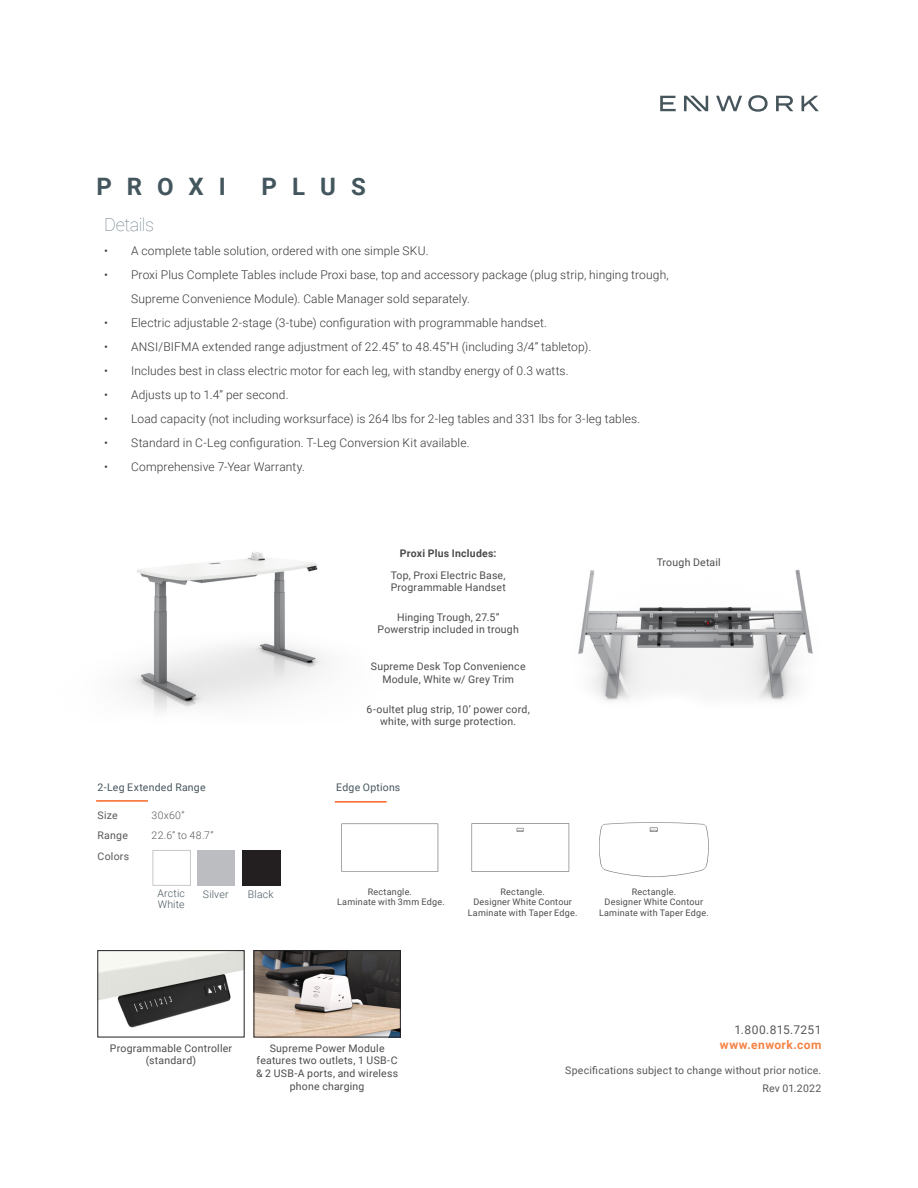
<style>
.page{position:relative;width:918px;height:1188px;background:#fff}
.page>*{position:absolute;margin:0;border:0;box-sizing:border-box;transform-origin:0 0}
.t1{font:700 24px "Roboto";letter-spacing:.625em;color:#43555d}
.t2{font:100 18px "Roboto";letter-spacing:-.025em;color:#667a85}
.t3{font:300 12px/24px "Roboto";letter-spacing:.01em;color:#373636}
.t4{font:12px/15px "Roboto";letter-spacing:.025em;color:#57585a;text-align:right}
.t5{font:10.5px/12.6px "Roboto";letter-spacing:.02em;color:#4b4c4d;text-align:center}
.t6{font:10.5px "Roboto";letter-spacing:.02em;color:#57585a}
.t7{font:10.5px "Roboto";letter-spacing:.02em;color:#46555d}
.t8{font:300 10.5px/10.5px "Roboto";letter-spacing:.015em;color:#46555d}
.t9{font:300 10.5px "Roboto";letter-spacing:.03em;color:#57585a}
.t10{font:700 10.5px "Roboto";letter-spacing:.02em;color:#4b4c4d}
.t11{font:9px/10.8px "Roboto";letter-spacing:.025em;color:#4b4c4d;text-align:center}
.s1{font-weight:700;color:#f58345}
</style>
<div class="page">
<img style="left:124px;top:552px;width:202px;height:160px">
<svg style="left:716px;top:96px;width:26px;height:15px"></svg>
<svg style="left:748px;top:95px;width:20px;height:17px"></svg>
<svg style="left:776px;top:96px;width:17px;height:15px"></svg>
<svg style="left:802px;top:96px;width:17px;height:15px"></svg>
<svg style="left:660px;top:96px;width:16px;height:15px"></svg>
<svg style="left:684px;top:96px;width:24px;height:15px"></svg>
<hr style="left:96px;top:800px;width:52px;height:2px;background:#f76523">
<hr style="left:335px;top:801px;width:52px;height:2px;background:#f76523">
<img style="left:100px;top:952px;width:142px;height:76px">
<div style="left:98px;top:950px;width:146px;height:87px;border:1px solid #231f20"></div>
<img style="left:256px;top:952px;width:143px;height:83px">
<div style="left:254px;top:950px;width:147px;height:87px;border:1px solid #231f20"></div>
<img style="left:578px;top:570px;width:235px;height:131px">
<div style="left:153px;top:850px;width:38px;height:36px;border:1px solid #c7c8ca"></div>
<img style="left:242px;top:850px;width:38px;height:36px">
<img style="left:341px;top:823px;width:98px;height:49px">
<img style="left:471px;top:823px;width:99px;height:49px">
<img style="left:599px;top:822px;width:110px;height:55px">
<p class="t1" style="left:96px;top:170px;width:131px">PROXI</p>
<p class="t1" style="left:262px;top:170px;width:106px">PLUS</p>
<p class="t2" style="left:104px;top:212px;width:52px">Details</p>
<p class="t3" style="left:104px;top:238px;width:326px">• A complete table solution, ordered with one simple SKU.</p>
<p class="t3" style="left:131px;top:262px;width:539px;text-indent:-27px">• Proxi Plus Complete Tables include Proxi base, top and accessory package (plug strip, hinging trough,<br>Supreme Convenience Module). Cable Manager sold separately.</p>
<p class="t3" style="left:104px;top:310px;width:444px">• Electric adjustable 2-stage (3-tube) configuration with programmable handset.</p>
<p class="t3" style="left:104px;top:334px;width:489px">• ANSI/BIFMA extended range adjustment of 22.45” to 48.45”H (including 3/4” tabletop).</p>
<p class="t3" style="left:104px;top:358px;width:466px">• Includes best in class electric motor for each leg, with standby energy of 0.3 watts.</p>
<p class="t3" style="left:104px;top:382px;width:186px">• Adjusts up to 1.4” per second.</p>
<p class="t3" style="left:104px;top:406px;width:538px">• Load capacity (not including worksurface) is 264 lbs for 2-leg tables and 331 lbs for 3-leg tables.</p>
<p class="t3" style="left:104px;top:430px;width:367px">• Standard in C-Leg configuration. T-Leg Conversion Kit available.</p>
<p class="t3" style="left:104px;top:454px;width:202px">• Comprehensive 7-Year Warranty.</p>
<p class="t7" style="left:98px;top:780px;width:110px">2-Leg Extended Range</p>
<p class="t6" style="left:98px;top:808px;width:22px">Size</p>
<p class="t9" style="left:152px;top:808px;width:34px">30x60”</p>
<p class="t6" style="left:98px;top:828px;width:32px">Range</p>
<p class="t9" style="left:152px;top:828px;width:64px">22.6” to 48.7”</p>
<p class="t6" style="left:98px;top:848px;width:33px">Colors</p>
<p class="t10" style="left:400px;top:546px;width:98px">Proxi Plus Includes:</p>
<p class="t5" style="left:391px;top:568px;width:116px">Top, Proxi Electric Base,</p>
<p class="t5" style="left:391px;top:581px;width:117px">Programmable Handset</p>
<p class="t5" style="left:397px;top:610px;width:104px">Hinging Trough, 27.5”</p>
<p class="t5" style="left:378px;top:623px;width:143px">Powerstrip included in trough</p>
<p class="t5" style="left:371px;top:660px;width:156px">Supreme Desk Top Convenience<br>Module, White w/ Grey Trim</p>
<p class="t5" style="left:367px;top:702px;width:165px">6-oultet plug strip, 10’ power cord, white, with surge protection.</p>
<p class="t7" style="left:336px;top:780px;width:66px">Edge Options</p>
<p class="t5" style="left:657px;top:556px;width:65px">Trough Detail</p>
<p class="t8" style="left:157px;top:888px;width:29px">Arctic<br>White</p>
<p class="t8" style="left:203px;top:888px;width:27px">Silver</p>
<p class="t8" style="left:248px;top:888px;width:27px">Black</p>
<p class="t11" style="left:632px;top:886px;width:46px">Rectangle.</p>
<p class="t11" style="left:368px;top:886px;width:46px">Rectangle.</p>
<p class="t11" style="left:337px;top:896px;width:109px">Laminate with 3mm Edge.</p>
<p class="t11" style="left:501px;top:886px;width:46px">Rectangle.</p>
<p class="t11" style="left:468px;top:896px;width:111px">Designer White Contour<br>Laminate with Taper Edge.</p>
<p class="t11" style="left:599px;top:896px;width:111px">Designer White Contour<br>Laminate with Taper Edge.</p>
<p class="t5" style="left:110px;top:1041px;width:124px">Programmable Controller</p>
<p class="t5" style="left:146px;top:1054px;width:52px">(standard)</p>
<p class="t5" style="left:270px;top:1041px;width:116px">Supreme Power Module</p>
<p class="t5" style="left:256px;top:1054px;width:143px">features two outlets, 1 USB-C &amp; 2 USB-A ports, and wireless phone charging</p>
<p class="t4" style="left:720px;top:1022px;width:103px">1.800.815.7251 <span class="s1">www.enwork.com</span></p>
<p class="t6" style="left:565px;top:1062px;width:258px">Specifications subject to change without prior notice.</p>
<p class="t6" style="left:762px;top:1080px;width:61px">Rev 01.2022</p>
</div>
